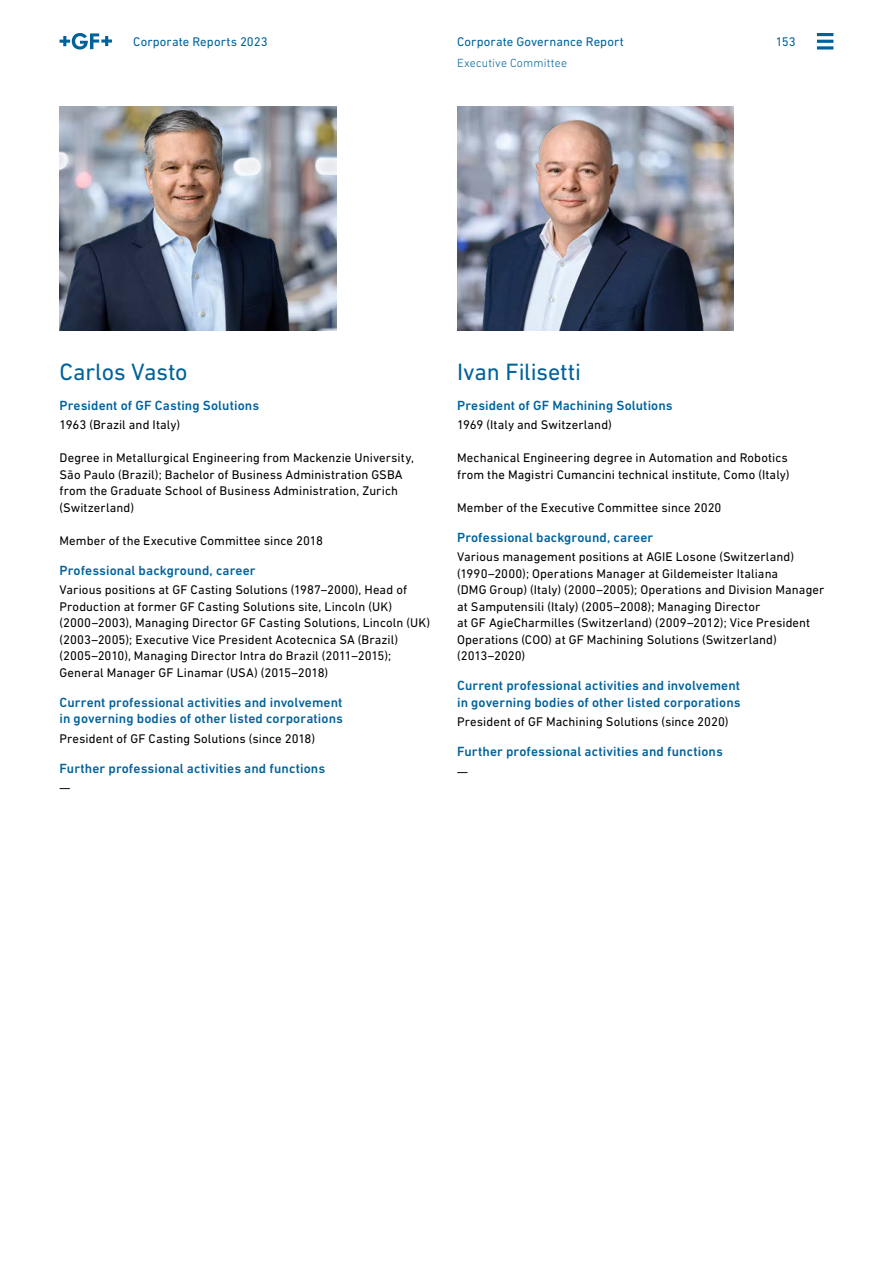
<style>
.page{position:relative;width:893px;height:1263px;background:#fff}
.page>*{position:absolute;margin:0;border:0;box-sizing:border-box;transform-origin:0 0}
.H2__first_line_on_gr{font:24px "DIN Next W1 G";letter-spacing:-.01em;color:#00629b}
.H3__first_line_on_gr{font:500 13.5px/16.5px "DIN Next W1 G";letter-spacing:.01em;color:#00629b}
.Copy__left{font:12.75px/16.5px "DIN Next W1 G";letter-spacing:.01em;color:#000}
.Navigation{font:12.75px "DIN Next W1 G";letter-spacing:.01em;color:#00629b}
.Subtitle{font:300 12px "DIN Next W1 G";letter-spacing:.01em;color:#00629b}
</style>
<div class="page">
<svg style="left:60px;top:33px;width:52px;height:17px"></svg>
<hr style="left:817px;top:33px;width:16px;height:3px;background:#00629b">
<svg style="left:817px;top:46px;width:16px;height:4px"></svg>
<hr style="left:817px;top:40px;width:16px;height:3px;background:#00629b">
<img style="left:60px;top:106px;width:276px;height:224px">
<img style="left:457px;top:106px;width:277px;height:224px">
<p class="Navigation" style="left:133px;top:35px;width:136px">Corporate Reports 2023</p>
<p class="Navigation" style="left:457px;top:35px;width:168px">Corporate Governance Report</p>
<p class="Navigation" style="left:776px;top:35px;width:22px">153</p>
<p class="Subtitle" style="left:457px;top:56px;width:111px">Executive Committee</p>
<p class="H2__first_line_on_gr" style="left:60px;top:357px;width:130px">Carlos Vasto</p>
<p class="H3__first_line_on_gr" style="left:60px;top:397px;width:201px">President of GF Casting Solutions</p>
<p class="Copy__left" style="left:60px;top:416px;width:122px">1963 (Brazil and Italy)</p>
<p class="Copy__left" style="left:60px;top:449px;width:356px">Degree in Metallurgical Engineering from Mackenzie University, São Paulo (Brazil); Bachelor of Business Administration GSBA from the Graduate School of Business Administration, Zurich (Switzerland)</p>
<p class="Copy__left" style="left:60px;top:532px;width:265px">Member of the Executive Committee since 2018</p>
<p class="H3__first_line_on_gr" style="left:60px;top:562px;width:198px">Professional background, career</p>
<p class="Copy__left" style="left:60px;top:581px;width:372px">Various positions at GF Casting Solutions (1987–2000), Head of Production at former GF Casting Solutions site, Lincoln (UK) (2000–2003), Managing Director GF Casting Solutions, Lincoln (UK) (2003–2005); Executive Vice President Acotecnica SA (Brazil) (2005–2010), Managing Director Intra do Brazil (2011–2015); General Manager GF Linamar (USA) (2015–2018)</p>
<p class="H3__first_line_on_gr" style="left:60px;top:694px;width:285px">Current professional activities and involvement in governing bodies of other listed corporations</p>
<p class="Copy__left" style="left:60px;top:730px;width:257px">President of GF Casting Solutions (since 2018)</p>
<p class="H3__first_line_on_gr" style="left:60px;top:760px;width:267px">Further professional activities and functions</p>
<p class="Copy__left" style="left:60px;top:779px;width:12px">—</p>
<p class="H2__first_line_on_gr" style="left:457px;top:357px;width:126px">Ivan Filisetti</p>
<p class="H3__first_line_on_gr" style="left:457px;top:397px;width:217px">President of GF Machining Solutions</p>
<p class="Copy__left" style="left:457px;top:416px;width:156px">1969 (Italy and Switzerland)</p>
<p class="Copy__left" style="left:457px;top:449px;width:334px">Mechanical Engineering degree in Automation and Robotics from the Magistri Cumancini technical institute, Como (Italy)</p>
<p class="Copy__left" style="left:457px;top:499px;width:266px">Member of the Executive Committee since 2020</p>
<p class="H3__first_line_on_gr" style="left:457px;top:529px;width:198px">Professional background, career</p>
<p class="Copy__left" style="left:457px;top:548px;width:369px">Various management positions at AGIE Losone (Switzerland) (1990–2000); Operations Manager at Gildemeister Italiana<br>(DMG Group) (Italy) (2000–2005); Operations and Division Manager at Samputensili (Italy) (2005–2008); Managing Director<br>at GF AgieCharmilles (Switzerland) (2009–2012); Vice President Operations (COO) at GF Machining Solutions (Switzerland) (2013–2020)</p>
<p class="H3__first_line_on_gr" style="left:457px;top:677px;width:285px">Current professional activities and involvement in governing bodies of other listed corporations</p>
<p class="Copy__left" style="left:457px;top:713px;width:273px">President of GF Machining Solutions (since 2020)</p>
<p class="H3__first_line_on_gr" style="left:457px;top:743px;width:267px">Further professional activities and functions</p>
<p class="Copy__left" style="left:457px;top:763px;width:12px">—</p>
</div>
